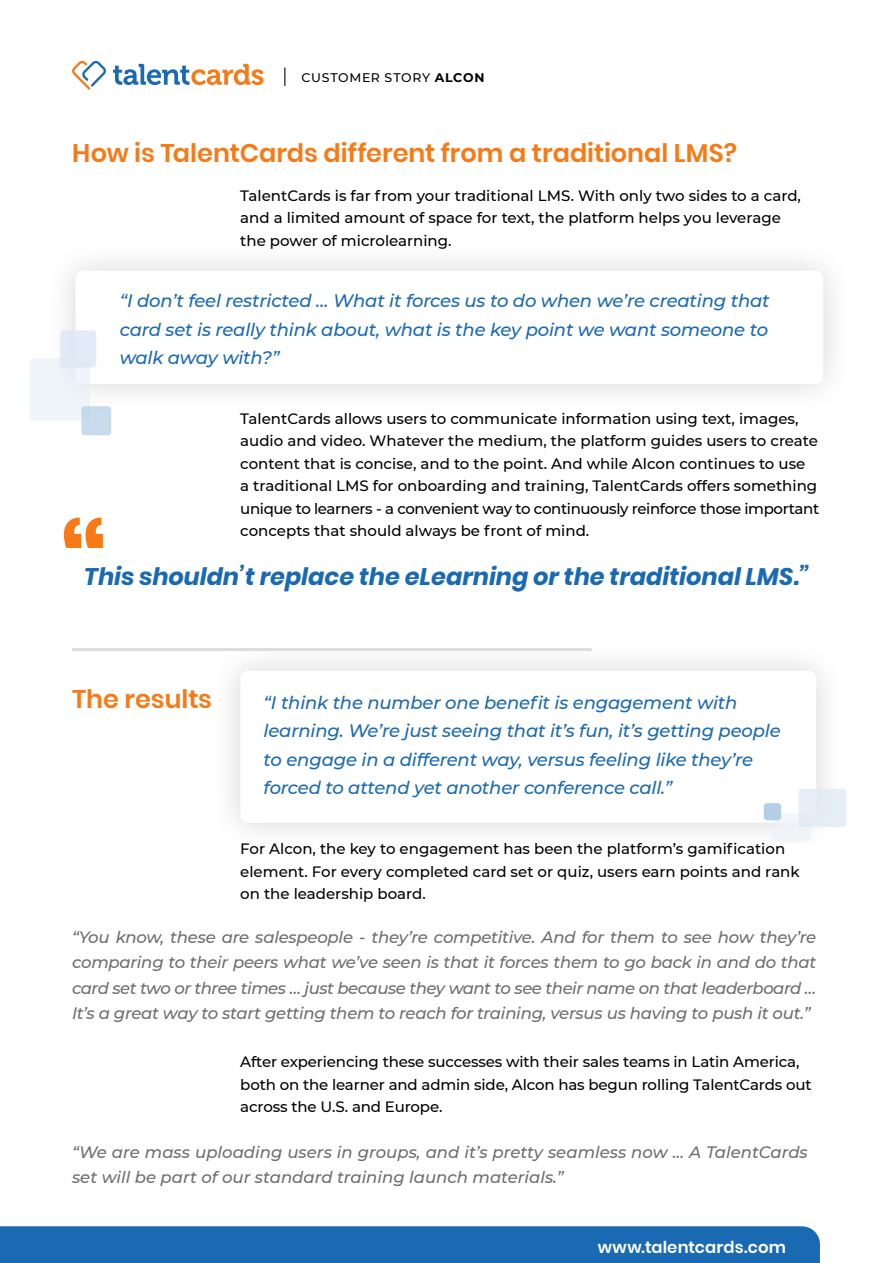
<style>
.page{position:relative;width:893px;height:1263px;background:#fff}
.page>*{position:absolute;margin:0;border:0;box-sizing:border-box;transform-origin:0 0}
.t1{font:600 25.5px "Poppins";color:#f77a17}
.t2{font:italic 700 24px "Poppins";color:#1a69b3}
.t3{font:italic 500 18px/28.5px "Montserrat";letter-spacing:-.01em;color:#1a69b3}
.t4{font:italic 500 16.5px/25.5px "Montserrat";color:#6d6e71}
.t5{font:600 16.5px "Poppins";letter-spacing:.005em;color:#fff}
.t6{font:500 15px/22.5px "Montserrat";color:#000}
.t7{font:500 12.45px "Montserrat";letter-spacing:.05em;color:#000}
.s1{font-family:"Chivo";font-weight:300;font-size:20.1px}
.s2{font-weight:700}
</style>
<div class="page">
<div style="left:209px;top:640px;width:638px;height:214px;background:#000;opacity:.17"></div>
<div style="left:240px;top:671px;width:576px;height:152px;background:#fff;border-radius:8px"></div>
<div style="left:0;top:1226px;width:820px;height:37px;background:#1a69b3"></div>
<div style="left:45px;top:240px;width:809px;height:175px;background:#000;opacity:.17"></div>
<div style="left:76px;top:271px;width:747px;height:113px;background:#fff;border-radius:8px"></div>
<div style="left:30px;top:358px;width:60px;height:63px;background:#eff5fa;border-radius:3px"></div>
<div style="left:60px;top:330px;width:36px;height:38px;background:#dde8f4;border-radius:3px"></div>
<div style="left:81px;top:406px;width:30px;height:29px;background:#c7dbec;border-radius:3px"></div>
<div style="left:772px;top:813px;width:39px;height:29px;background:#edf3f9;border-radius:3px"></div>
<div style="left:799px;top:789px;width:47px;height:38px;background:#e6eef6;border-radius:3px"></div>
<div style="left:764px;top:803px;width:17px;height:17px;background:#b5cfe6;border-radius:3px"></div>
<svg style="left:113px;top:64px;width:150px;height:21px"></svg>
<svg style="left:72px;top:60px;width:34px;height:30px"></svg>
<svg style="left:64px;top:518px;width:39px;height:30px"></svg>
<hr style="left:72px;top:648px;width:519px;height:3px;background:#dcddde">
<p class="t7" style="left:283px;top:69px;width:203px"><span class="s1">|</span> CUSTOMER STORY <span class="s2">ALCON</span></p>
<h1 class="t1" style="left:72px;top:138px;width:666px">How is TalentCards different from a traditional LMS?</h1>
<p class="t6" style="left:240px;top:184px;width:562px">TalentCards is far from your traditional LMS. With only two sides to a card, and a limited amount of space for text, the platform helps you leverage the power of microlearning.</p>
<p class="t3" style="left:120px;top:286px;width:651px;text-align:justify">“I don’t feel restricted … What it forces us to do when we’re creating that card set is really think about, what is the key point we want someone to walk away with?”</p>
<p class="t6" style="left:240px;top:406px;width:580px">TalentCards allows users to communicate information using text, images, audio and video. Whatever the medium, the platform guides users to create content that is concise, and to the point. And while Alcon continues to use<br>a traditional LMS for onboarding and training, TalentCards offers something unique to learners - a convenient way to continuously reinforce those important concepts that should always be front of mind.</p>
<h2 class="t2" style="left:84px;top:563px;width:727px">This shouldn’t replace the eLearning or the traditional LMS.”</h2>
<h1 class="t1" style="left:72px;top:684px;width:142px">The results</h1>
<p class="t3" style="left:264px;top:687px;width:519px">“I think the number one benefit is engagement with learning. We’re just seeing that it’s fun, it’s getting people to engage in a different way, versus feeling like they’re forced to attend yet another conference call.”</p>
<p class="t6" style="left:240px;top:837px;width:561px">For Alcon, the key to engagement has been the platform’s gamification element. For every completed card set or quiz, users earn points and rank on the leadership board.</p>
<p class="t4" style="left:72px;top:924px;width:746px;text-align:justify">“You know, these are salespeople - they’re competitive. And for them to see how they’re comparing to their peers what we’ve seen is that it forces them to go back in and do that card set two or three times … just because they want to see their name on that leaderboard … It’s a great way to start getting them to reach for training, versus us having to push it out.”</p>
<p class="t6" style="left:240px;top:1050px;width:573px">After experiencing these successes with their sales teams in Latin America, both on the learner and admin side, Alcon has begun rolling TalentCards out across the U.S. and Europe.</p>
<p class="t4" style="left:72px;top:1138px;width:737px">“We are mass uploading users in groups, and it’s pretty seamless now … A TalentCards set will be part of our standard training launch materials.”</p>
<p class="t5" style="left:598px;top:1237px;width:190px">www.talentcards.com</p>
</div>
